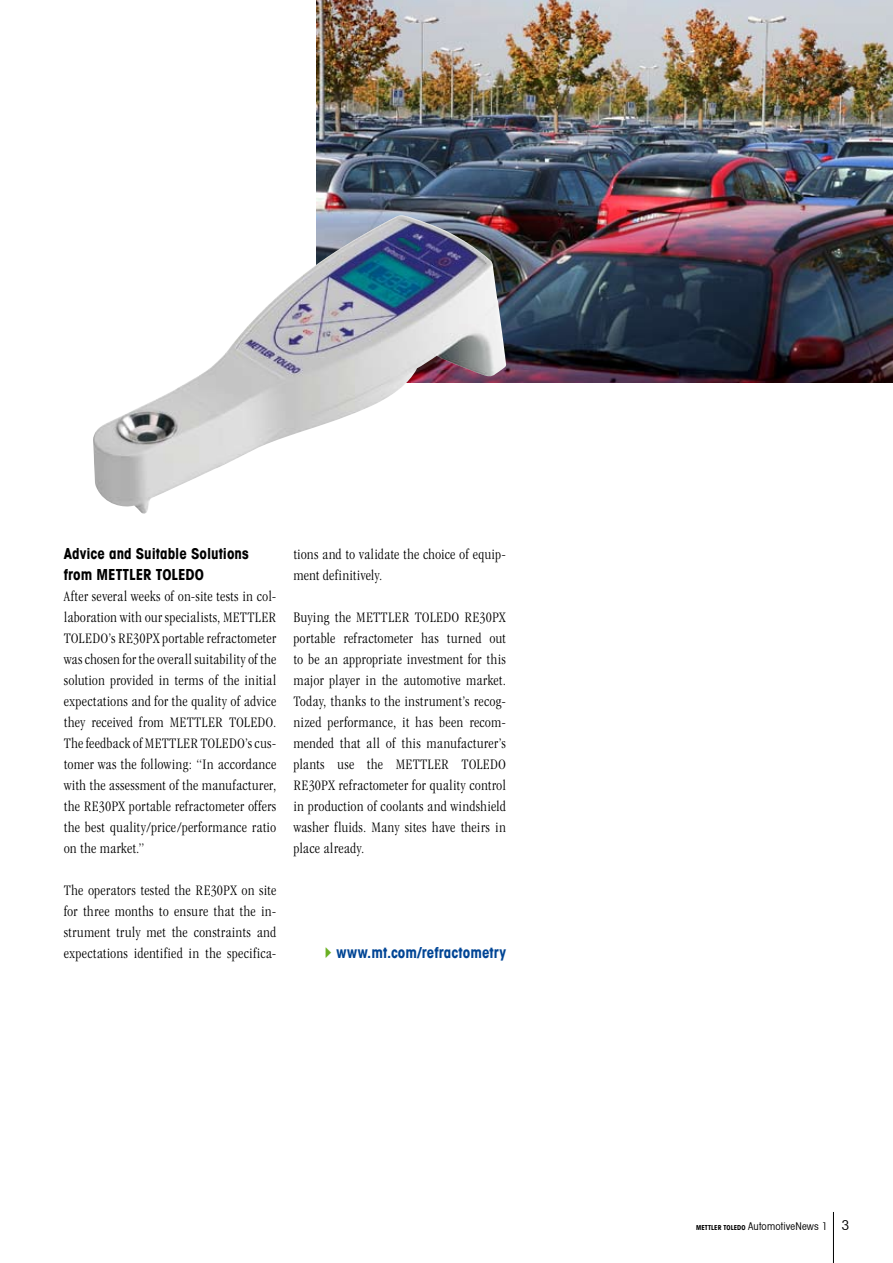
<style>
.page{position:relative;width:893px;height:1263px;background:#fff}
.page>*{position:absolute;margin:0;border:0;box-sizing:border-box;transform-origin:0 0}
.t1{font:300 condensed 15px/21px "MTD Magazin";letter-spacing:.005em;color:#000;text-align:justify}
.t2{font:700 condensed 15px/21px "Avant Garde";color:#000}
.t3{font:700 condensed 15px "Avant Garde";letter-spacing:.005em;color:#004595}
.t4{font:condensed 10.5px "Avant Garde";letter-spacing:.02em;color:#000}
.s1{font-weight:700;font-size:6.75px}
.s2{font-size:13.5px}
</style>
<div class="page">
<hr style="left:833px;top:1212px;width:1px;height:51px;background:#000">
<img style="left:316px;top:0;width:577px;height:383px">
<img style="left:93px;top:215px;width:414px;height:299px">
<p class="t2" style="left:64px;top:542px;width:187px">Advice and Suitable Solutions from METTLER TOLEDO</p>
<p class="t1" style="left:64px;top:585px;width:214px">After several weeks of on-site tests in col&shy;laboration with our specialists, METTLER TOLEDO’s RE30PX portable refractometer was chosen for the overall suitability of the solution provided in terms of the initial expectations and for the quality of advice they received from METTLER TOLEDO.<br>The feedback of METTLER TOLEDO’s cus&shy;tomer was the following: “In accordance with the assessment of the manufacturer, the RE30PX portable refractometer offers the best quality/price/performance ratio on the market.”</p>
<p class="t1" style="left:64px;top:879px;width:214px">The operators tested the RE30PX on site for three months to ensure that the in&shy;strument truly met the constraints and expectations identified in the specifica-</p>
<p class="t1" style="left:293px;top:543px;width:214px">tions and to validate the choice of equip&shy;ment definitively.</p>
<p class="t1" style="left:293px;top:606px;width:214px">Buying the METTLER TOLEDO RE30PX portable refractometer has turned out to be an appropriate investment for this major player in the automotive market.<br>Today, thanks to the instrument’s recog&shy;nized performance, it has been recom&shy;mended that all of this manufacturer’s plants use the METTLER TOLEDO RE30PX refractometer for quality control in production of coolants and windshield washer fluids. Many sites have theirs in place already.</p>
<p class="t3" style="left:337px;top:942px;width:171px">www.mt.com/refractometry</p>
<p class="t4" style="left:696px;top:1219px;width:155px"><span class="s1">METTLER TOLEDO</span> AutomotiveNews 1 <span class="s2">3</span></p>
</div>
